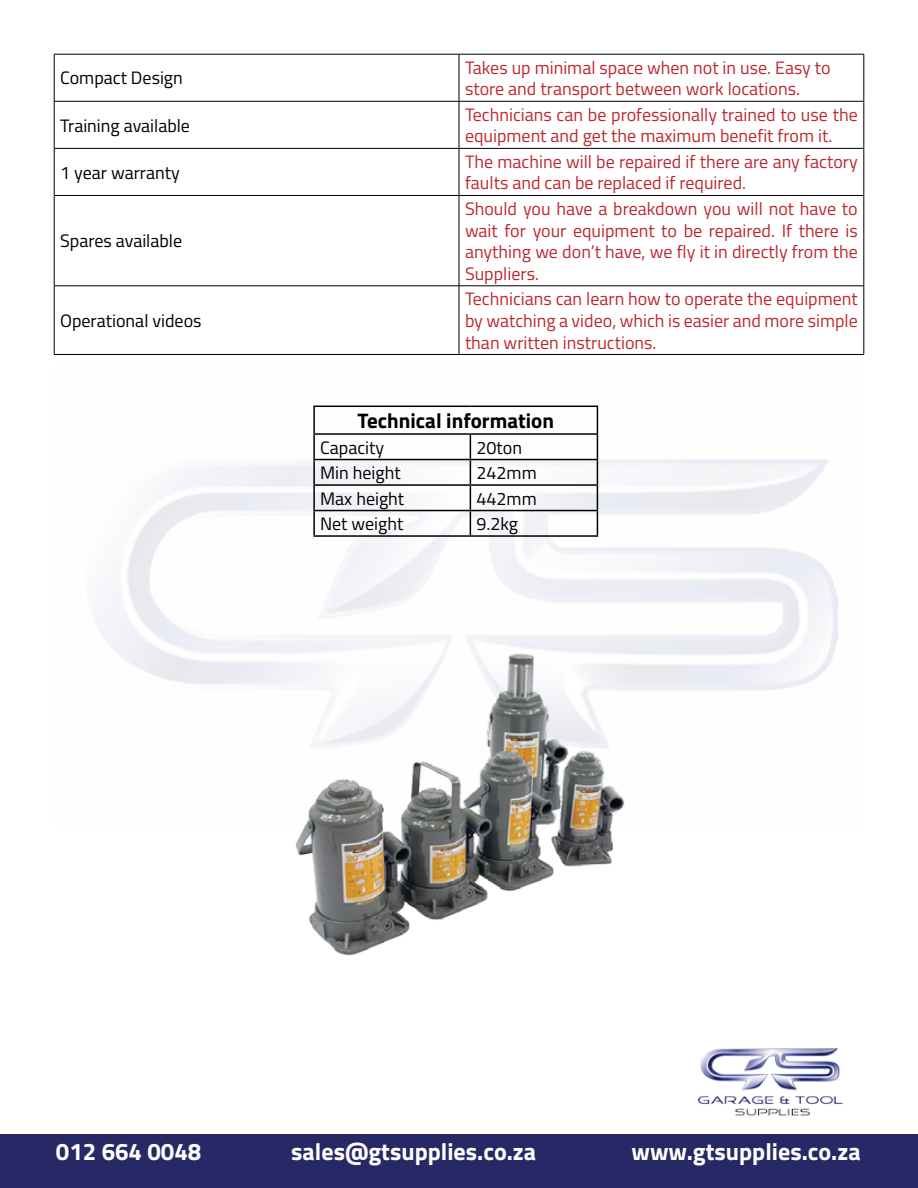
<style>
.page{position:relative;width:918px;height:1188px;background:#fff}
.page>*{position:absolute;margin:0;border:0;box-sizing:border-box;transform-origin:0 0}
.t1{font:700 24px "Titillium";color:#fff}
.t2{font:700 21px "Titillium";color:#000}
.t3{font:18px/21.6px "Titillium";color:#bd282e}
.t4{font:18px "Titillium";color:#000}
</style>
<div class="page">
<img style="left:698px;top:1048px;width:145px;height:68px">
<div style="left:0;top:1134px;width:918px;height:54px;background:#272966"></div>
<hr style="left:313px;top:406px;width:157px;height:1px;background:#000">
<hr style="left:313px;top:407px;width:2px;height:26px;background:#000">
<hr style="left:470px;top:406px;width:128px;height:1px;background:#000">
<hr style="left:313px;top:433px;width:157px;height:2px;background:#000">
<hr style="left:313px;top:435px;width:2px;height:24px;background:#000">
<hr style="left:470px;top:433px;width:128px;height:2px;background:#000">
<hr style="left:313px;top:459px;width:157px;height:1px;background:#000">
<hr style="left:313px;top:460px;width:2px;height:24px;background:#000">
<hr style="left:470px;top:459px;width:128px;height:1px;background:#000">
<hr style="left:313px;top:484px;width:157px;height:2px;background:#000">
<hr style="left:313px;top:486px;width:2px;height:24px;background:#000">
<hr style="left:470px;top:484px;width:128px;height:2px;background:#000">
<hr style="left:313px;top:510px;width:157px;height:1px;background:#000">
<hr style="left:313px;top:511px;width:2px;height:24px;background:#000">
<hr style="left:470px;top:510px;width:128px;height:1px;background:#000">
<svg style="left:470px;top:435px;width:1px;height:100px"></svg>
<svg style="left:597px;top:407px;width:1px;height:128px"></svg>
<hr style="left:313px;top:535px;width:157px;height:2px;background:#000">
<hr style="left:470px;top:535px;width:128px;height:2px;background:#000">
<hr style="left:54px;top:54px;width:405px;height:1px;background:#000">
<hr style="left:54px;top:54px;width:1px;height:47px;background:#000">
<hr style="left:459px;top:54px;width:405px;height:1px;background:#000">
<hr style="left:459px;top:54px;width:1px;height:47px;background:#000">
<hr style="left:864px;top:54px;width:1px;height:47px;background:#000">
<hr style="left:54px;top:101px;width:405px;height:1px;background:#000">
<hr style="left:54px;top:101px;width:1px;height:47px;background:#000">
<hr style="left:459px;top:101px;width:405px;height:1px;background:#000">
<hr style="left:459px;top:101px;width:1px;height:47px;background:#000">
<hr style="left:864px;top:101px;width:1px;height:47px;background:#000">
<hr style="left:54px;top:148px;width:405px;height:1px;background:#000">
<hr style="left:54px;top:149px;width:1px;height:46px;background:#000">
<hr style="left:459px;top:148px;width:405px;height:1px;background:#000">
<hr style="left:459px;top:149px;width:1px;height:46px;background:#000">
<hr style="left:864px;top:149px;width:1px;height:46px;background:#000">
<hr style="left:54px;top:195px;width:405px;height:1px;background:#000">
<hr style="left:54px;top:196px;width:1px;height:90px;background:#000">
<hr style="left:459px;top:195px;width:405px;height:1px;background:#000">
<hr style="left:459px;top:196px;width:1px;height:90px;background:#000">
<hr style="left:864px;top:196px;width:1px;height:90px;background:#000">
<hr style="left:54px;top:286px;width:405px;height:1px;background:#000">
<hr style="left:54px;top:286px;width:1px;height:68px;background:#000">
<hr style="left:459px;top:286px;width:405px;height:1px;background:#000">
<hr style="left:459px;top:286px;width:1px;height:68px;background:#000">
<hr style="left:864px;top:286px;width:1px;height:68px;background:#000">
<hr style="left:54px;top:354px;width:405px;height:1px;background:#000">
<hr style="left:459px;top:354px;width:405px;height:1px;background:#000">
<img style="left:279px;top:617px;width:359px;height:339px">
<p class="t4" style="left:60px;top:65px;width:124px">Compact Design</p>
<p class="t3" style="left:465px;top:56px;width:367px">Takes up minimal space when not in use. Easy to store and transport between work locations.</p>
<p class="t4" style="left:60px;top:112px;width:131px">Training available</p>
<p class="t3" style="left:465px;top:103px;width:394px">Technicians can be professionally trained to use the equipment and get the maximum benefit from it.</p>
<p class="t4" style="left:60px;top:159px;width:121px">1 year warranty</p>
<p class="t3" style="left:465px;top:150px;width:394px">The machine will be repaired if there are any factory faults and can be replaced if required.</p>
<p class="t4" style="left:60px;top:228px;width:124px">Spares available</p>
<p class="t4" style="left:60px;top:307px;width:143px">Operational videos</p>
<p class="t3" style="left:465px;top:197px;width:394px;text-align:justify">Should you have a breakdown you will not have to wait for your equipment to be repaired. If there is anything we don’t have, we fly it in directly from the Suppliers.</p>
<p class="t3" style="left:465px;top:287px;width:394px;text-align:justify">Technicians can learn how to operate the equipment by watching a video, which is easier and more simple than written instructions.</p>
<p class="t2" style="left:358px;top:405px;width:198px">Technical information</p>
<p class="t4" style="left:320px;top:434px;width:66px">Capacity</p>
<p class="t4" style="left:476px;top:434px;width:47px">20ton</p>
<p class="t4" style="left:320px;top:460px;width:82px">Min height</p>
<p class="t4" style="left:476px;top:460px;width:62px">242mm</p>
<p class="t4" style="left:320px;top:485px;width:86px">Max height</p>
<p class="t4" style="left:476px;top:485px;width:62px">442mm</p>
<p class="t4" style="left:320px;top:511px;width:85px">Net weight</p>
<p class="t4" style="left:476px;top:511px;width:43px">9.2kg</p>
<h1 class="t1" style="left:56px;top:1133px;width:147px">012 664 0048</h1>
<h1 class="t1" style="left:291px;top:1133px;width:246px">sales@gtsupplies.co.za</h1>
<h1 class="t1" style="left:631px;top:1133px;width:231px">www.gtsupplies.co.za</h1>
</div>
